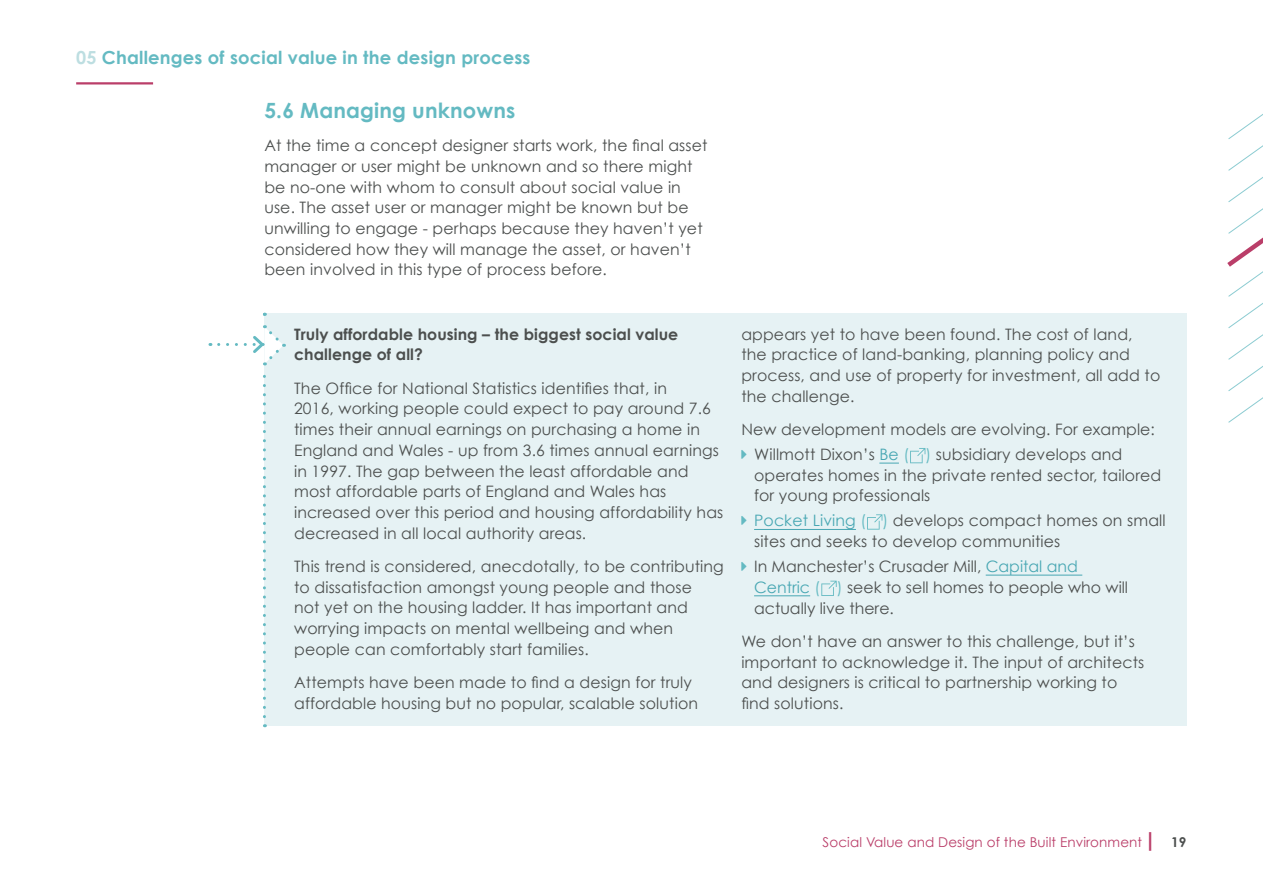
<style>
.page{position:relative;width:1263px;height:893px;background:#fff}
.page>*{position:absolute;margin:0;border:0;box-sizing:border-box;transform-origin:0 0}
.t1{font:700 21px "Century Gothic";letter-spacing:.01em;color:#64bac2}
.t2{font:700 18px "Century Gothic";letter-spacing:.01em;color:#64bac2}
.t3{font:15.75px/20.7px "Century Gothic";letter-spacing:.01em;color:#4c4f4e}
.t4{font:700 15.75px/20.7px "Century Gothic";letter-spacing:.005em;color:#4c4f4e}
.t5{font:13.5px "Century Gothic";letter-spacing:.01em;color:#ba3e69}
.t6{font:700 13.5px "Century Gothic";color:#4c4f4e}
.s1{color:#bddee1}
.s2{color:#48a7b3}
.s3{color:#64bac2}
.s4{font-weight:700;font-size:20.25px}
</style>
<div class="page">
<hr style="left:76px;top:82px;width:77px;height:2px;background:#ba3e69">
<svg style="left:1227px;top:114px;width:36px;height:309px"></svg>
<div style="left:264px;top:313px;width:922px;height:413px;background:#e6f2f4"></div>
<svg style="left:879px;top:463px;width:20px;height:1px"></svg>
<hr style="left:754px;top:529px;width:102px;height:1px;background:#48a7b3">
<hr style="left:986px;top:575px;width:96px;height:1px;background:#48a7b3">
<hr style="left:754px;top:595px;width:56px;height:1px;background:#48a7b3">
<svg style="left:910px;top:448px;width:15px;height:15px"></svg>
<svg style="left:867px;top:514px;width:15px;height:16px"></svg>
<svg style="left:821px;top:581px;width:16px;height:15px"></svg>
<svg style="left:219px;top:313px;width:66px;height:414px"></svg>
<p class="t2" style="left:76px;top:47px;width:456px"><span class="s1">05</span> Challenges of social value in the design process</p>
<h1 class="t1" style="left:264px;top:97px;width:253px">5.6 Managing unknowns</h1>
<p class="t3" style="left:264px;top:135px;width:445px">At the time a concept designer starts work, the final asset manager or user might be unknown and so there might be no-one with whom to consult about social value in use. The asset user or manager might be known but be unwilling to engage - perhaps because they haven’t yet considered how they will manage the asset, or haven’t been involved in this type of process before.</p>
<p class="t4" style="left:294px;top:323px;width:386px">Truly affordable housing – the biggest social value challenge of all?</p>
<p class="t3" style="left:294px;top:377px;width:431px">The Office for National Statistics identifies that, in<br>2016, working people could expect to pay around 7.6 times their annual earnings on purchasing a home in England and Wales - up from 3.6 times annual earnings in 1997. The gap between the least affordable and most affordable parts of England and Wales has increased over this period and housing affordability has decreased in all local authority areas.</p>
<p class="t3" style="left:294px;top:556px;width:431px">This trend is considered, anecdotally, to be contributing to dissatisfaction amongst young people and those<br>not yet on the housing ladder. It has important and worrying impacts on mental wellbeing and when people can comfortably start families.</p>
<p class="t3" style="left:294px;top:672px;width:405px">Attempts have been made to find a design for truly affordable housing but no popular, scalable solution</p>
<p class="t3" style="left:741px;top:323px;width:420px">appears yet to have been found. The cost of land, the practice of land-banking, planning policy and process, and use of property for investment, all add to the challenge.</p>
<p class="t3" style="left:754px;top:417px;width:402px;line-height:24.9px;text-indent:-13px">New development models are evolving. For example:<br>Willmott Dixon’s <span class="s2">Be</span> <span class="s3">( )</span> subsidiary develops and</p>
<p class="t3" style="left:754px;top:464px;width:409px">operates homes in the private rented sector, tailored for young professionals</p>
<p class="t3" style="left:754px;top:510px;width:413px"><span class="s2">Pocket Living</span> <span class="s3">( )</span> develops compact homes on small sites and seeks to develop communities</p>
<p class="t3" style="left:754px;top:556px;width:375px">In Manchester’s Crusader Mill, <span class="s2">Capital and<br>Centric</span> <span class="s3">( )</span> seek to sell homes to people who will actually live there.</p>
<p class="t3" style="left:741px;top:631px;width:404px">We don’t have an answer to this challenge, but it’s important to acknowledge it. The input of architects and designers is critical to partnership working to find solutions.</p>
<p class="t5" style="left:822px;top:833px;width:337px">Social Value and Design of the Built Environment<span class="s4">|</span></p>
<p class="t6" style="left:1171px;top:834px;width:17px">19</p>
</div>
